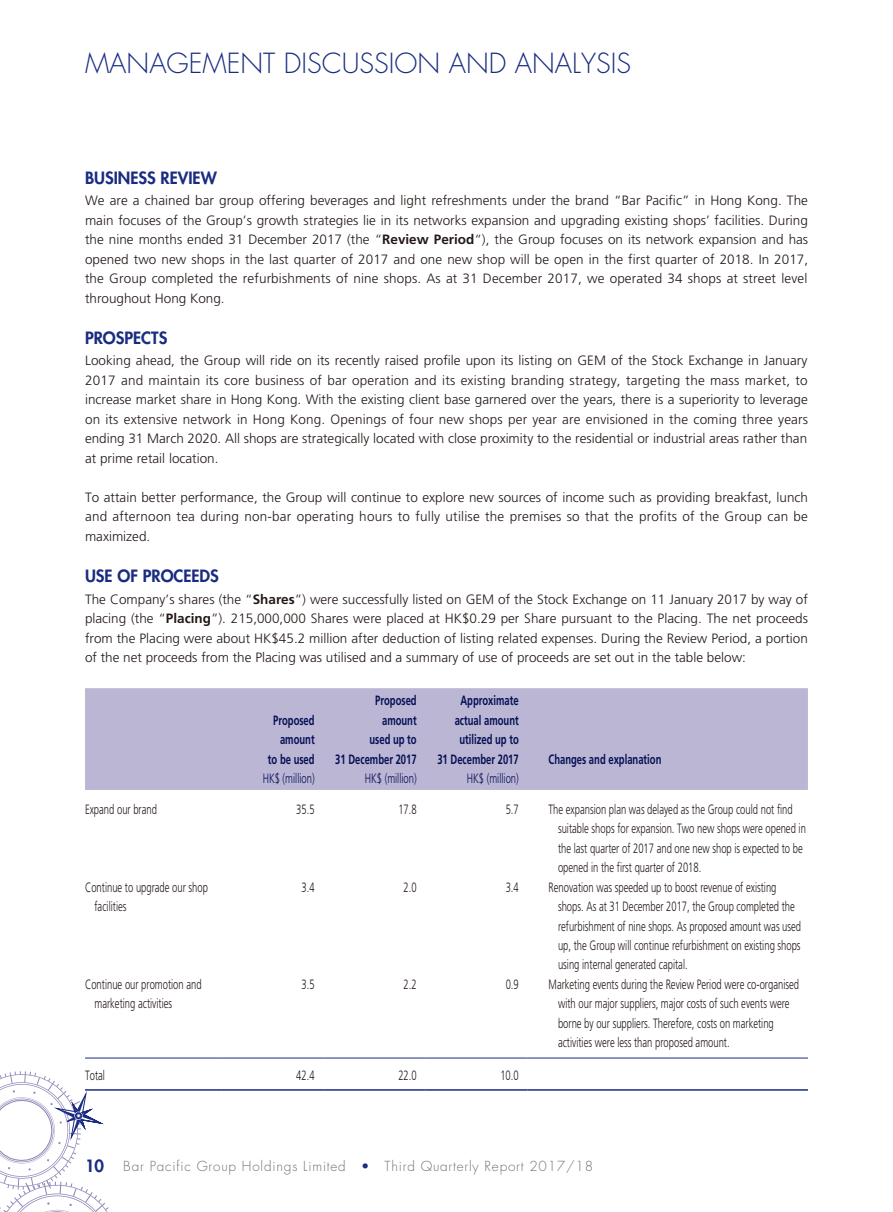
<style>
.page{position:relative;width:893px;height:1212px;background:#fff}
.page>*{position:absolute;margin:0;border:0;box-sizing:border-box;transform-origin:0 0}
.t1{font:300 27px "Futura Std";color:#192c81}
.t2{font:800 16.5px "Futura Std";color:#192c81}
.t3{font:300 13.5px/19.5px "Frutiger LT Std";color:#231916;text-align:justify}
.t4{font:300 13.5px/19.5px "Frutiger LT Std";color:#231916;scale:.7 1}
.t5{font:700 13.5px/19.5px "Frutiger LT Std";color:#041054;text-align:right;scale:.7 1}
.t6{font:300 13.5px "Futura Std";letter-spacing:.06em;color:#727272}
.t7{font:300 13.5px "Frutiger LT Std";color:#041054;scale:.7 1}
.s1{font-weight:700}
.s2{font-weight:800;font-size:16.5px;color:#192c81}
.s3{color:#192c81}
</style>
<div class="page">
<svg style="left:0;top:1071px;width:109px;height:141px"></svg>
<div style="left:85px;top:688px;width:723px;height:102px;background:#bcb6d5"></div>
<hr style="left:85px;top:1058px;width:136px;height:1px;background:#192c81">
<hr style="left:221px;top:1058px;width:102px;height:1px;background:#192c81">
<hr style="left:323px;top:1058px;width:102px;height:1px;background:#192c81">
<hr style="left:425px;top:1058px;width:102px;height:1px;background:#192c81">
<hr style="left:527px;top:1058px;width:281px;height:1px;background:#192c81">
<hr style="left:85px;top:1089px;width:136px;height:2px;background:#192c81">
<hr style="left:221px;top:1089px;width:102px;height:2px;background:#192c81">
<hr style="left:323px;top:1089px;width:102px;height:2px;background:#192c81">
<hr style="left:425px;top:1089px;width:102px;height:2px;background:#192c81">
<hr style="left:527px;top:1089px;width:281px;height:2px;background:#192c81">
<h1 class="t1" style="left:85px;top:47px;width:548px">MANAGEMENT DISCUSSION AND ANALYSIS</h1>
<p class="t2" style="left:85px;top:167px;width:133px">BUSINESS REVIEW</p>
<p class="t3" style="left:85px;top:191px;width:725px">We are a chained bar group offering beverages and light refreshments under the brand “Bar Pacific” in Hong Kong. The main focuses of the Group’s growth strategies lie in its networks expansion and upgrading existing shops’ facilities. During the nine months ended 31 December 2017 (the “<span class="s1">Review Period</span>“), the Group focuses on its network expansion and has opened two new shops in the last quarter of 2017 and one new shop will be open in the first quarter of 2018. In 2017, the Group completed the refurbishments of nine shops. As at 31 December 2017, we operated 34 shops at street level throughout Hong Kong.</p>
<p class="t2" style="left:85px;top:327px;width:84px">PROSPECTS</p>
<p class="t3" style="left:85px;top:351px;width:724px">Looking ahead, the Group will ride on its recently raised profile upon its listing on GEM of the Stock Exchange in January 2017 and maintain its core business of bar operation and its existing branding strategy, targeting the mass market, to increase market share in Hong Kong. With the existing client base garnered over the years, there is a superiority to leverage on its extensive network in Hong Kong. Openings of four new shops per year are envisioned in the coming three years ending 31 March 2020. All shops are strategically located with close proximity to the residential or industrial areas rather than at prime retail location.</p>
<p class="t3" style="left:85px;top:488px;width:724px">To attain better performance, the Group will continue to explore new sources of income such as providing breakfast, lunch and afternoon tea during non-bar operating hours to fully utilise the premises so that the profits of the Group can be maximized.</p>
<p class="t2" style="left:85px;top:566px;width:135px">USE OF PROCEEDS</p>
<p class="t3" style="left:85px;top:589px;width:724px">The Company’s shares (the “<span class="s1">Shares</span>”) were successfully listed on GEM of the Stock Exchange on 11 January 2017 by way of placing (the “<span class="s1">Placing</span>”). 215,000,000 Shares were placed at HK$0.29 per Share pursuant to the Placing. The net proceeds from the Placing were about HK$45.2 million after deduction of listing related expenses. During the Review Period, a portion of the net proceeds from the Placing was utilised and a summary of use of proceeds are set out in the table below:</p>
<p class="t5" style="left:268px;top:710px;width:68px">Proposed amount to be used</p>
<p class="t5" style="left:335px;top:691px;width:118px">Proposed<br>amount<br>used up to<br>31 December 2017</p>
<p class="t5" style="left:437px;top:691px;width:118px">Approximate actual amount utilized up to<br>31 December 2017</p>
<p class="t7" style="left:263px;top:771px;width:76px">HK$ (million)</p>
<p class="t7" style="left:365px;top:771px;width:76px">HK$ (million)</p>
<p class="t7" style="left:467px;top:771px;width:76px">HK$ (million)</p>
<p class="t5" style="left:549px;top:749px;width:163px">Changes and explanation</p>
<p class="t4" style="left:85px;top:799px;width:104px">Expand our brand</p>
<p class="t4" style="left:296px;top:799px;width:28px">35.5</p>
<p class="t4" style="left:398px;top:799px;width:28px">17.8</p>
<p class="t4" style="left:506px;top:799px;width:20px">5.7</p>
<p class="t4" style="left:558px;top:799px;width:356px;text-indent:-9px">The expansion plan was delayed as the Group could not find suitable shops for expansion. Two new shops were opened in the last quarter of 2017 and one new shop is expected to be opened in the first quarter of 2018.</p>
<p class="t4" style="left:95px;top:877px;width:164px;text-indent:-9px">Continue to upgrade our shop facilities</p>
<p class="t4" style="left:302px;top:877px;width:20px">3.4</p>
<p class="t4" style="left:404px;top:877px;width:20px">2.0</p>
<p class="t4" style="left:506px;top:877px;width:20px">3.4</p>
<p class="t4" style="left:558px;top:877px;width:349px;text-indent:-9px">Renovation was speeded up to boost revenue of existing shops. As at 31 December 2017, the Group completed the refurbishment of nine shops. As proposed amount was used up, the Group will continue refurbishment on existing shops using internal generated capital.</p>
<p class="t4" style="left:95px;top:975px;width:155px;text-indent:-9px">Continue our promotion and marketing activities</p>
<p class="t4" style="left:302px;top:975px;width:20px">3.5</p>
<p class="t4" style="left:404px;top:975px;width:20px">2.2</p>
<p class="t4" style="left:506px;top:975px;width:20px">0.9</p>
<p class="t4" style="left:558px;top:975px;width:346px;text-indent:-9px">Marketing events during the Review Period were co-organised with our major suppliers, major costs of such events were borne by our suppliers. Therefore, costs on marketing activities were less than proposed amount.</p>
<p class="t4" style="left:85px;top:1065px;width:30px">Total</p>
<p class="t4" style="left:296px;top:1065px;width:28px">42.4</p>
<p class="t4" style="left:398px;top:1065px;width:28px">22.0</p>
<p class="t4" style="left:500px;top:1065px;width:28px">10.0</p>
<p class="t6" style="left:85px;top:1157px;width:510px"><span class="s2">10</span> Bar Pacific Group Holdings Limited <span class="s3">•</span> Third Quarterly Report 2017/18</p>
</div>
